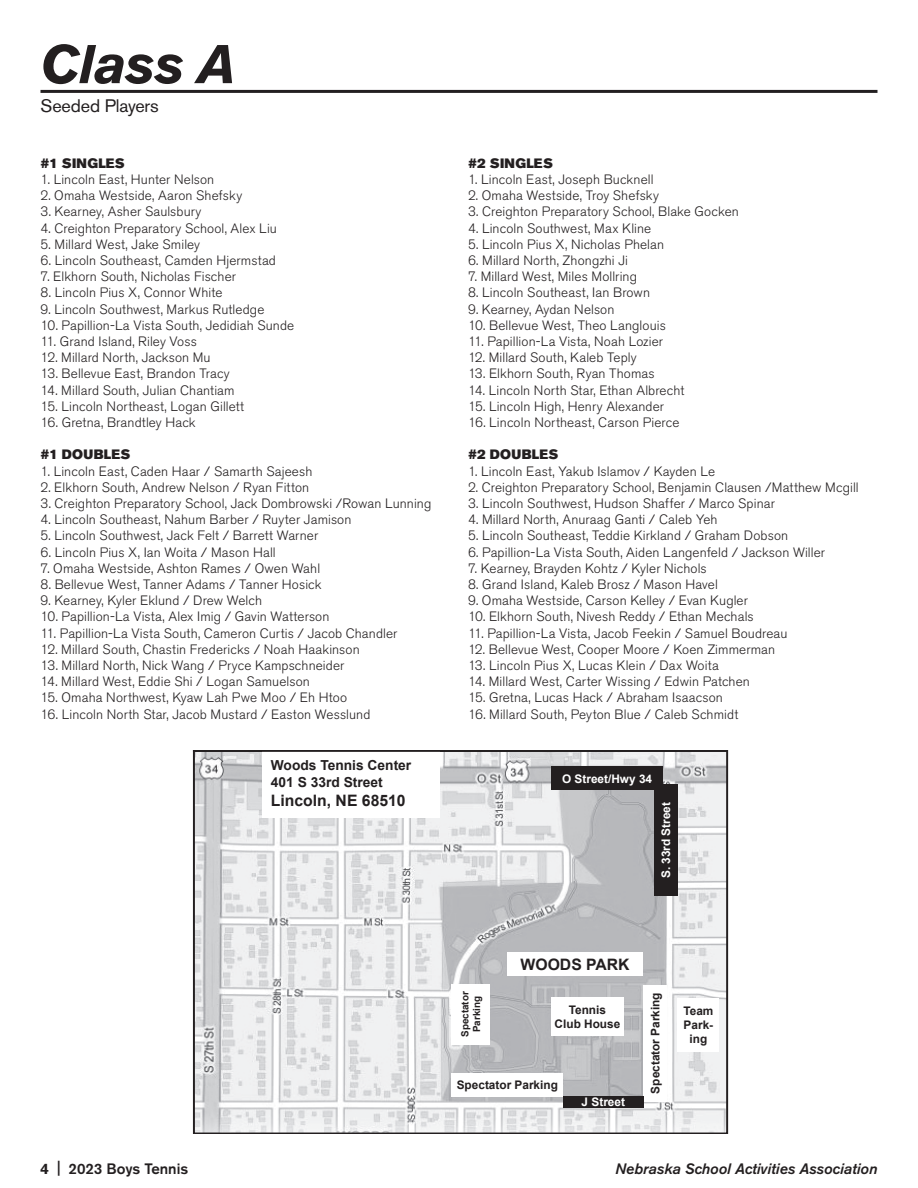
<style>
.page{position:relative;width:918px;height:1188px;background:#fff}
.page>*{position:absolute;margin:0;border:0;box-sizing:border-box;transform-origin:0 0}
.t1{font:italic 700 54px "Akzidenz Grotesk BE";letter-spacing:-.015em;color:#231f20}
.t2{font:700 35.4px "Arial";color:#231f20;scale:1.04 1}
.t3{font:18px "Akzidenz Grotesk BE";letter-spacing:-.005em;color:#231f20}
.t4{font:700 15.75px "Arial";color:#231f20}
.t5{font:italic 500 15px "Akzidenz Grotesk BE";color:#231f20}
.t6{font:500 15px "Akzidenz Grotesk BE";color:#231f20}
.t7{font:700 13.8px/16.5px "Arial";color:#231f20}
.t8{font:300 13.5px "Akzidenz Grotesk BE";letter-spacing:.01em;color:#231f20}
.t9{font:13.5px "Akzidenz Grotesk BE Super";letter-spacing:.025em;color:#231f20}
.t10{font:700 11.85px/14.2px "Arial";color:#231f20;text-align:center}
.t11{font:700 11.85px "Arial";color:#fff}
.t12{font:700 9.9px/11.9px "Arial";color:#231f20;text-align:center}
.s1{font-weight:700}
</style>
<div class="page">
<img style="left:196px;top:754px;width:529px;height:377px">
<div style="left:193px;top:751px;width:535px;height:383px;border:2px solid #231f20"></div>
<div style="left:262px;top:751px;width:177px;height:67px;background:#fff"></div>
<div style="left:643px;top:985px;width:24px;height:116px;background:#fff"></div>
<div style="left:451px;top:1073px;width:112px;height:23px;background:#fff"></div>
<div style="left:678px;top:998px;width:41px;height:54px;background:#fff"></div>
<div style="left:507px;top:952px;width:136px;height:24px;background:#fff"></div>
<div style="left:551px;top:998px;width:73px;height:38px;background:#fff"></div>
<svg style="left:193px;top:751px;width:535px;height:1px"></svg>
<div style="left:451px;top:984px;width:39px;height:61px;background:#fff"></div>
<div style="left:654px;top:784px;width:24px;height:112px;background:#231f20"></div>
<div style="left:551px;top:766px;width:112px;height:24px;background:#231f20"></div>
<div style="left:563px;top:1096px;width:80px;height:12px;background:#231f20"></div>
<hr style="left:40px;top:90px;width:838px;height:3px;background:#231f20">
<h1 class="t1" style="left:40px;top:32px;width:197px">Class A</h1>
<h3 class="t3" style="left:40px;top:95px;width:120px">Seeded Players</h3>
<p class="t9" style="left:40px;top:155px;width:86px">#1 SINGLES</p>
<p class="t8" style="left:40px;top:172px;width:175px">1. Lincoln East, Hunter Nelson</p>
<p class="t8" style="left:40px;top:188px;width:203px">2. Omaha Westside, Aaron Shefsky</p>
<p class="t8" style="left:40px;top:204px;width:162px">3. Kearney, Asher Saulsbury</p>
<p class="t8" style="left:40px;top:220px;width:238px">4. Creighton Preparatory School, Alex Liu</p>
<p class="t8" style="left:40px;top:237px;width:161px">5. Millard West, Jake Smiley</p>
<p class="t8" style="left:40px;top:253px;width:237px">6. Lincoln Southeast, Camden Hjermstad</p>
<p class="t8" style="left:40px;top:269px;width:197px">7. Elkhorn South, Nicholas Fischer</p>
<p class="t8" style="left:40px;top:285px;width:183px">8. Lincoln Pius X, Connor White</p>
<p class="t8" style="left:40px;top:301px;width:225px">9. Lincoln Southwest, Markus Rutledge</p>
<p class="t8" style="left:40px;top:318px;width:255px">10. Papillion-La Vista South, Jedidiah Sunde</p>
<p class="t8" style="left:40px;top:334px;width:158px">11. Grand Island, Riley Voss</p>
<p class="t8" style="left:40px;top:350px;width:172px">12. Millard North, Jackson Mu</p>
<p class="t8" style="left:40px;top:366px;width:191px">13. Bellevue East, Brandon Tracy</p>
<p class="t8" style="left:40px;top:382px;width:196px">14. Millard South, Julian Chantiam</p>
<p class="t8" style="left:40px;top:399px;width:205px">15. Lincoln Northeast, Logan Gillett</p>
<p class="t8" style="left:40px;top:415px;width:157px">16. Gretna, Brandtley Hack</p>
<p class="t9" style="left:40px;top:447px;width:91px">#1 DOUBLES</p>
<p class="t8" style="left:40px;top:463px;width:273px">1. Lincoln East, Caden Haar / Samarth Sajeesh</p>
<p class="t8" style="left:40px;top:480px;width:270px">2. Elkhorn South, Andrew Nelson / Ryan Fitton</p>
<p class="t8" style="left:40px;top:496px;width:392px">3. Creighton Preparatory School, Jack Dombrowski /Rowan Lunning</p>
<p class="t8" style="left:40px;top:512px;width:312px">4. Lincoln Southeast, Nahum Barber / Ruyter Jamison</p>
<p class="t8" style="left:40px;top:528px;width:279px">5. Lincoln Southwest, Jack Felt / Barrett Warner</p>
<p class="t8" style="left:40px;top:544px;width:237px">6. Lincoln Pius X, Ian Woita / Mason Hall</p>
<p class="t8" style="left:40px;top:561px;width:281px">7. Omaha Westside, Ashton Rames / Owen Wahl</p>
<p class="t8" style="left:40px;top:577px;width:283px">8. Bellevue West, Tanner Adams / Tanner Hosick</p>
<p class="t8" style="left:40px;top:593px;width:223px">9. Kearney, Kyler Eklund / Drew Welch</p>
<p class="t8" style="left:40px;top:609px;width:291px">10. Papillion-La Vista, Alex Imig / Gavin Watterson</p>
<p class="t8" style="left:40px;top:625px;width:359px">11. Papillion-La Vista South, Cameron Curtis / Jacob Chandler</p>
<p class="t8" style="left:40px;top:642px;width:321px">12. Millard South, Chastin Fredericks / Noah Haakinson</p>
<p class="t8" style="left:40px;top:658px;width:305px">13. Millard North, Nick Wang / Pryce Kampschneider</p>
<p class="t8" style="left:40px;top:674px;width:271px">14. Millard West, Eddie Shi / Logan Samuelson</p>
<p class="t8" style="left:40px;top:690px;width:308px">15. Omaha Northwest, Kyaw Lah Pwe Moo / Eh Htoo</p>
<p class="t8" style="left:40px;top:706px;width:331px">16. Lincoln North Star, Jacob Mustard / Easton Wesslund</p>
<p class="t9" style="left:468px;top:155px;width:86px">#2 SINGLES</p>
<p class="t8" style="left:468px;top:172px;width:187px">1. Lincoln East, Joseph Bucknell</p>
<p class="t8" style="left:468px;top:188px;width:193px">2. Omaha Westside, Troy Shefsky</p>
<p class="t8" style="left:468px;top:204px;width:272px">3. Creighton Preparatory School, Blake Gocken</p>
<p class="t8" style="left:468px;top:220px;width:185px">4. Lincoln Southwest, Max Kline</p>
<p class="t8" style="left:468px;top:237px;width:198px">5. Lincoln Pius X, Nicholas Phelan</p>
<p class="t8" style="left:468px;top:253px;width:162px">6. Millard North, Zhongzhi Ji</p>
<p class="t8" style="left:468px;top:269px;width:171px">7. Millard West, Miles Mollring</p>
<p class="t8" style="left:468px;top:285px;width:184px">8. Lincoln Southeast, Ian Brown</p>
<p class="t8" style="left:468px;top:301px;width:148px">9. Kearney, Aydan Nelson</p>
<p class="t8" style="left:468px;top:318px;width:199px">10. Bellevue West, Theo Langlouis</p>
<p class="t8" style="left:468px;top:334px;width:197px">11. Papillion-La Vista, Noah Lozier</p>
<p class="t8" style="left:468px;top:350px;width:170px">12. Millard South, Kaleb Teply</p>
<p class="t8" style="left:468px;top:366px;width:188px">13. Elkhorn South, Ryan Thomas</p>
<p class="t8" style="left:468px;top:382px;width:218px">14. Lincoln North Star, Ethan Albrecht</p>
<p class="t8" style="left:468px;top:399px;width:198px">15. Lincoln High, Henry Alexander</p>
<p class="t8" style="left:468px;top:415px;width:213px">16. Lincoln Northeast, Carson Pierce</p>
<p class="t9" style="left:468px;top:447px;width:92px">#2 DOUBLES</p>
<p class="t8" style="left:468px;top:463px;width:249px">1. Lincoln East, Yakub Islamov / Kayden Le</p>
<p class="t8" style="left:468px;top:480px;width:392px">2. Creighton Preparatory School, Benjamin Clausen /Matthew Mcgill</p>
<p class="t8" style="left:468px;top:496px;width:308px">3. Lincoln Southwest, Hudson Shaffer / Marco Spinar</p>
<p class="t8" style="left:468px;top:512px;width:251px">4. Millard North, Anuraag Ganti / Caleb Yeh</p>
<p class="t8" style="left:468px;top:528px;width:322px">5. Lincoln Southeast, Teddie Kirkland / Graham Dobson</p>
<p class="t8" style="left:468px;top:544px;width:359px">6. Papillion-La Vista South, Aiden Langenfeld / Jackson Willer</p>
<p class="t8" style="left:468px;top:561px;width:240px">7. Kearney, Brayden Kohtz / Kyler Nichols</p>
<p class="t8" style="left:468px;top:577px;width:251px">8. Grand Island, Kaleb Brosz / Mason Havel</p>
<p class="t8" style="left:468px;top:593px;width:282px">9. Omaha Westside, Carson Kelley / Evan Kugler</p>
<p class="t8" style="left:468px;top:609px;width:287px">10. Elkhorn South, Nivesh Reddy / Ethan Mechals</p>
<p class="t8" style="left:468px;top:625px;width:321px">11. Papillion-La Vista, Jacob Feekin / Samuel Boudreau</p>
<p class="t8" style="left:468px;top:642px;width:309px">12. Bellevue West, Cooper Moore / Koen Zimmerman</p>
<p class="t8" style="left:468px;top:658px;width:252px">13. Lincoln Pius X, Lucas Klein / Dax Woita</p>
<p class="t8" style="left:468px;top:674px;width:283px">14. Millard West, Carter Wissing / Edwin Patchen</p>
<p class="t8" style="left:468px;top:690px;width:256px">15. Gretna, Lucas Hack / Abraham Isaacson</p>
<p class="t8" style="left:468px;top:706px;width:272px">16. Millard South, Peyton Blue / Caleb Schmidt</p>
<h2 class="t2" style="left:265px;top:701px;width:379px">CLASS B TENNIS MAP</h2>
<p class="t7" style="left:271px;top:758px;width:142px">Woods Tennis Center<br>401 S 33rd Street</p>
<p class="t4" style="left:271px;top:790px;width:136px">Lincoln, NE 68510</p>
<p class="t11" style="left:562px;top:771px;width:91px">O Street/Hwy 34</p>
<p class="t11" style="left:658px;top:878px;width:78px;rotate:-90deg">S. 33rd Street</p>
<p class="t12" style="left:459px;top:1037px;width:47px;rotate:-90deg">Spectator<br>Parking</p>
<p class="t4" style="left:521px;top:954px;width:111px">WOODS PARK</p>
<p class="t10" style="left:555px;top:1003px;width:67px">Tennis<br>Club House</p>
<p class="t10" style="left:457px;top:1078px;width:103px">Spectator Parking</p>
<p class="t11" style="left:582px;top:1094px;width:45px">J Street</p>
<p class="t10" style="left:649px;top:1094px;width:103px;rotate:-90deg">Spectator Parking</p>
<p class="t10" style="left:683px;top:1004px;width:31px">Team<br>Park&shy;ing</p>
<p class="t6" style="left:40px;top:1159px;width:149px"><span class="s1">4</span> | 2023 Boys Tennis</p>
<p class="t5" style="left:616px;top:1160px;width:263px">Nebraska School Activities Association</p>
</div>
